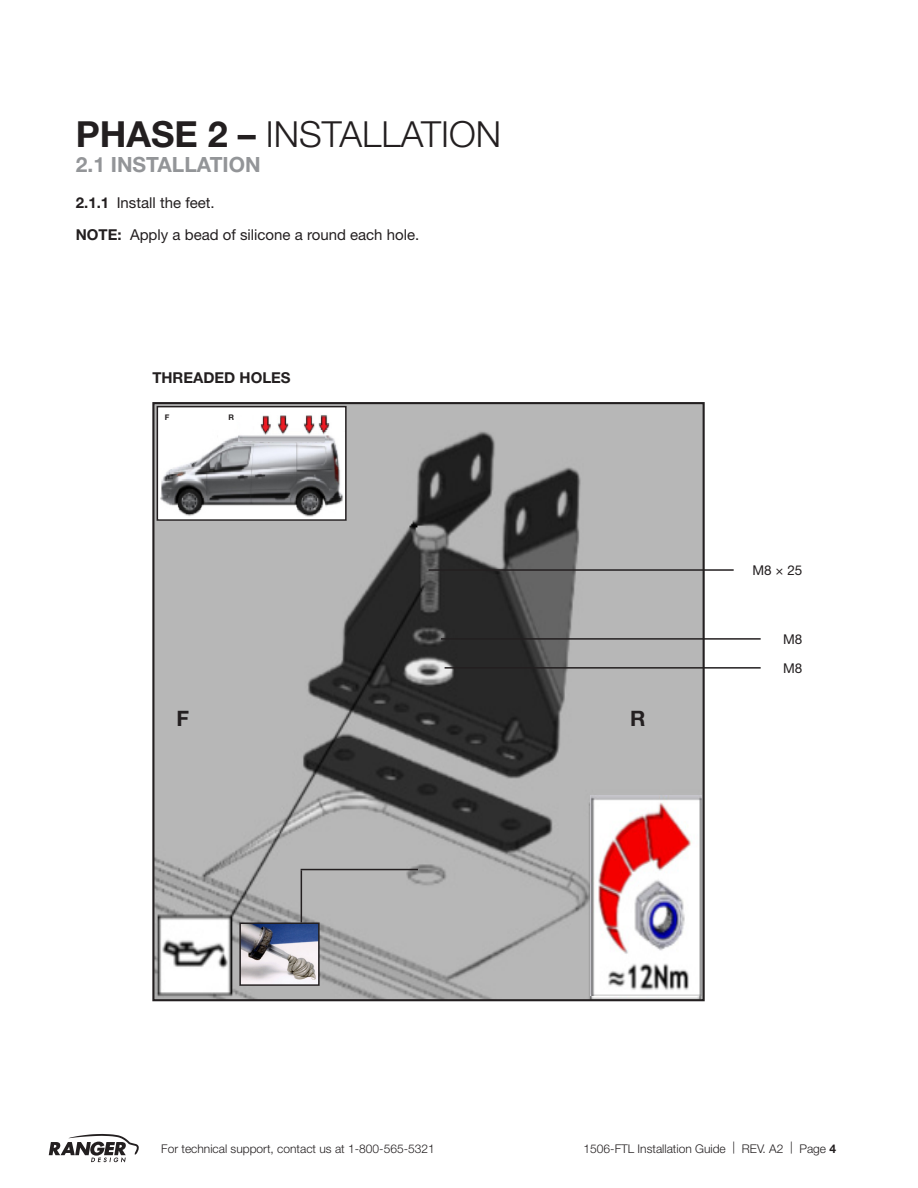
<style>
.page{position:relative;width:918px;height:1188px;background:#fff}
.page>*{position:absolute;margin:0;border:0;box-sizing:border-box;transform-origin:0 0}
.Phase{font:300 36px "Helvetica Neue LT Std";color:#231f20}
.t1{font:700 21.3px "Helvetica Neue LT Std";color:#231f20}
.Steps{font:700 21px "Helvetica Neue LT Std";color:#939598}
.t2{font:15px "Helvetica Neue LT Std";color:#231f20}
.t3{font:700 15px "Helvetica Neue LT Std";color:#231f20}
.t4{font:13.5px "Helvetica Neue LT Std";color:#231f20}
.t5{font:300 12px "Helvetica Neue LT Std";color:#231f20}
.t6{font:700 7.8px "Helvetica Neue LT Std";color:#231f20}
.s1{font-weight:700}
</style>
<div class="page">
<svg style="left:49px;top:1134px;width:90px;height:29px"></svg>
<img style="left:155px;top:405px;width:547px;height:593px">
<div style="left:152px;top:402px;width:553px;height:599px;border:2px solid #231f20"></div>
<img style="left:160px;top:409px;width:184px;height:109px">
<div style="left:157px;top:406px;width:190px;height:115px;border:2px solid #231f20"></div>
<hr style="left:429px;top:569px;width:305px;height:2px;background:#231f20">
<hr style="left:441px;top:638px;width:320px;height:2px;background:#231f20">
<hr style="left:445px;top:667px;width:316px;height:2px;background:#231f20">
<img style="left:242px;top:925px;width:75px;height:58px">
<div style="left:239px;top:922px;width:81px;height:64px;border:2px solid #231f20"></div>
<hr style="left:301px;top:870px;width:1px;height:52px;background:#231f20">
<hr style="left:301px;top:869px;width:117px;height:1px;background:#231f20">
<img style="left:590px;top:796px;width:111px;height:199px">
<p class="Phase" style="left:76px;top:112px;width:427px"><span class="s1">PHASE 2 –</span> INSTALLATION</p>
<p class="Steps" style="left:76px;top:152px;width:186px">2.1 INSTALLATION</p>
<p class="t2" style="left:76px;top:194px;width:140px"><span class="s1">2.1.1</span> Install the feet.</p>
<p class="t2" style="left:76px;top:226px;width:345px"><span class="s1">NOTE:</span> Apply a bead of silicone a round each hole.</p>
<p class="t3" style="left:152px;top:369px;width:140px">THREADED HOLES</p>
<p class="t6" style="left:165px;top:413px;width:6px">F</p>
<p class="t6" style="left:228px;top:413px;width:7px">R</p>
<p class="t1" style="left:176px;top:705px;width:14px">F</p>
<p class="t1" style="left:630px;top:705px;width:17px">R</p>
<p class="t4" style="left:752px;top:562px;width:51px">M8 × 25</p>
<p class="t4" style="left:783px;top:631px;width:21px">M8</p>
<p class="t4" style="left:783px;top:660px;width:21px">M8</p>
<p class="t5" style="left:161px;top:1141px;width:275px">For technical support, contact us at 1-800-565-5321</p>
<p class="t5" style="left:584px;top:1141px;width:254px">1506-FTL Installation Guide | REV. A2 | Page <span class="s1">4</span></p>
</div>
